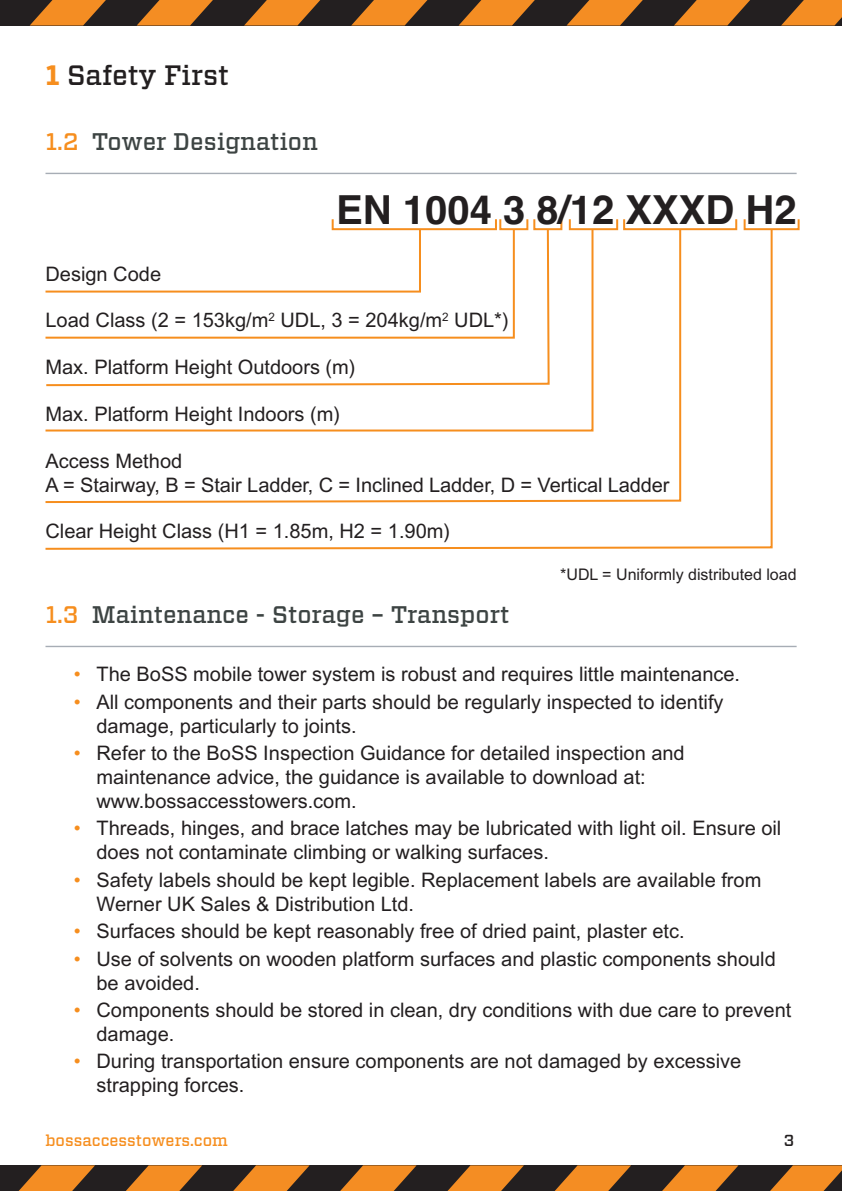
<style>
.page{position:relative;width:842px;height:1191px;background:#fff}
.page>*{position:absolute;margin:0;border:0;box-sizing:border-box;transform-origin:0 0}
.t1{font:700 40px "Helvetica";color:#231f20}
.t2{font:500 28px "Vitesse";color:#231f20}
.t3{font:500 24px "Vitesse";color:#3d4443}
.t4{font:20px/24px "Arial MT Std";color:#231f20}
.t5{font:16px "Arial MT Std";color:#231f20}
.t6{font:500 16px "Vitesse";color:#f68e1e}
.t7{font:500 16px "Vitesse";color:#231f20}
.s1{font-weight:700;color:#f68e1e}
.s2{color:#f68e1e}
</style>
<div class="page">
<div style="left:0;top:0;width:842px;height:26px;background:#231f20"></div>
<svg style="left:30px;top:0;width:76px;height:26px"></svg>
<svg style="left:137px;top:0;width:76px;height:26px"></svg>
<svg style="left:244px;top:0;width:77px;height:26px"></svg>
<svg style="left:351px;top:0;width:77px;height:26px"></svg>
<svg style="left:459px;top:0;width:76px;height:26px"></svg>
<svg style="left:567px;top:0;width:76px;height:26px"></svg>
<svg style="left:674px;top:0;width:76px;height:26px"></svg>
<svg style="left:781px;top:0;width:61px;height:26px"></svg>
<div style="left:0;top:1165px;width:842px;height:26px;background:#231f20"></div>
<svg style="left:18px;top:1165px;width:77px;height:26px"></svg>
<svg style="left:126px;top:1165px;width:76px;height:26px"></svg>
<svg style="left:233px;top:1165px;width:77px;height:26px"></svg>
<svg style="left:340px;top:1165px;width:77px;height:26px"></svg>
<svg style="left:447px;top:1165px;width:77px;height:26px"></svg>
<svg style="left:555px;top:1165px;width:76px;height:26px"></svg>
<svg style="left:662px;top:1165px;width:76px;height:26px"></svg>
<svg style="left:770px;top:1165px;width:72px;height:26px"></svg>
<hr style="left:46px;top:173px;width:751px;height:1px;background:#a7adb5">
<hr style="left:46px;top:646px;width:751px;height:1px;background:#a7adb5">
<div style="left:569px;top:218px;width:49px;height:12px;border:2px solid #f68e1e"></div>
<div style="left:744px;top:218px;width:56px;height:12px;border:2px solid #f68e1e"></div>
<svg style="left:45px;top:227px;width:729px;height:323px"></svg>
<p class="t2" style="left:45px;top:56px;width:185px"><span class="s1">1</span> Safety First</p>
<p class="t3" style="left:46px;top:126px;width:274px"><span class="s2">1.2</span> Tower Designation</p>
<p class="t1" style="left:336px;top:185px;width:462px">EN 1004 3 8/12 XXXD H2</p>
<p class="t4" style="left:46px;top:262px;width:117px">Design Code</p>
<p class="t4" style="left:46px;top:308px;width:465px">Load Class (2 = 153kg/m<sup>2</sup> UDL, 3 = 204kg/m<sup>2</sup> UDL*)</p>
<p class="t4" style="left:46px;top:355px;width:312px">Max. Platform Height Outdoors (m)</p>
<p class="t4" style="left:46px;top:402px;width:296px">Max. Platform Height Indoors (m)</p>
<p class="t4" style="left:46px;top:448px;width:626px">Access Method<br>A = Stairway, B = Stair Ladder, C = Inclined Ladder, D = Vertical Ladder</p>
<p class="t4" style="left:46px;top:519px;width:406px">Clear Height Class (H1 = 1.85m, H2 = 1.90m)</p>
<p class="t5" style="left:560px;top:565px;width:238px">*UDL = Uniformly distributed load</p>
<p class="t3" style="left:46px;top:599px;width:465px"><span class="s2">1.3</span> Maintenance - Storage – Transport</p>
<p class="t4" style="left:74px;top:662px;width:668px"><span class="s2">•</span> The BoSS mobile tower system is robust and requires little maintenance.</p>
<p class="t4" style="left:97px;top:689px;width:628px;text-indent:-23px"><span class="s2">•</span> All components and their parts should be regularly inspected to identify damage, particularly to joints.</p>
<p class="t4" style="left:97px;top:741px;width:590px;text-indent:-23px"><span class="s2">•</span> Refer to the BoSS Inspection Guidance for detailed inspection and maintenance advice, the guidance is available to download at: www.bossaccesstowers.com.</p>
<p class="t4" style="left:97px;top:816px;width:686px;text-indent:-23px"><span class="s2">•</span> Threads, hinges, and brace latches may be lubricated with light oil. Ensure oil does not contaminate climbing or walking surfaces.</p>
<p class="t4" style="left:97px;top:867px;width:666px;text-indent:-23px"><span class="s2">•</span> Safety labels should be kept legible. Replacement labels are available from<br>Werner UK Sales &amp; Distribution Ltd.</p>
<p class="t4" style="left:74px;top:919px;width:612px"><span class="s2">•</span> Surfaces should be kept reasonably free of dried paint, plaster etc.</p>
<p class="t4" style="left:97px;top:946px;width:681px;text-indent:-23px"><span class="s2">•</span> Use of solvents on wooden platform surfaces and plastic components should be avoided.</p>
<p class="t4" style="left:97px;top:998px;width:696px;text-indent:-23px"><span class="s2">•</span> Components should be stored in clean, dry conditions with due care to prevent damage.</p>
<p class="t4" style="left:97px;top:1049px;width:646px;text-indent:-23px"><span class="s2">•</span> During transportation ensure components are not damaged by excessive strapping forces.</p>
<p class="t6" style="left:45px;top:1129px;width:184px">bossaccesstowers.com</p>
<p class="t7" style="left:784px;top:1129px;width:12px">3</p>
</div>
